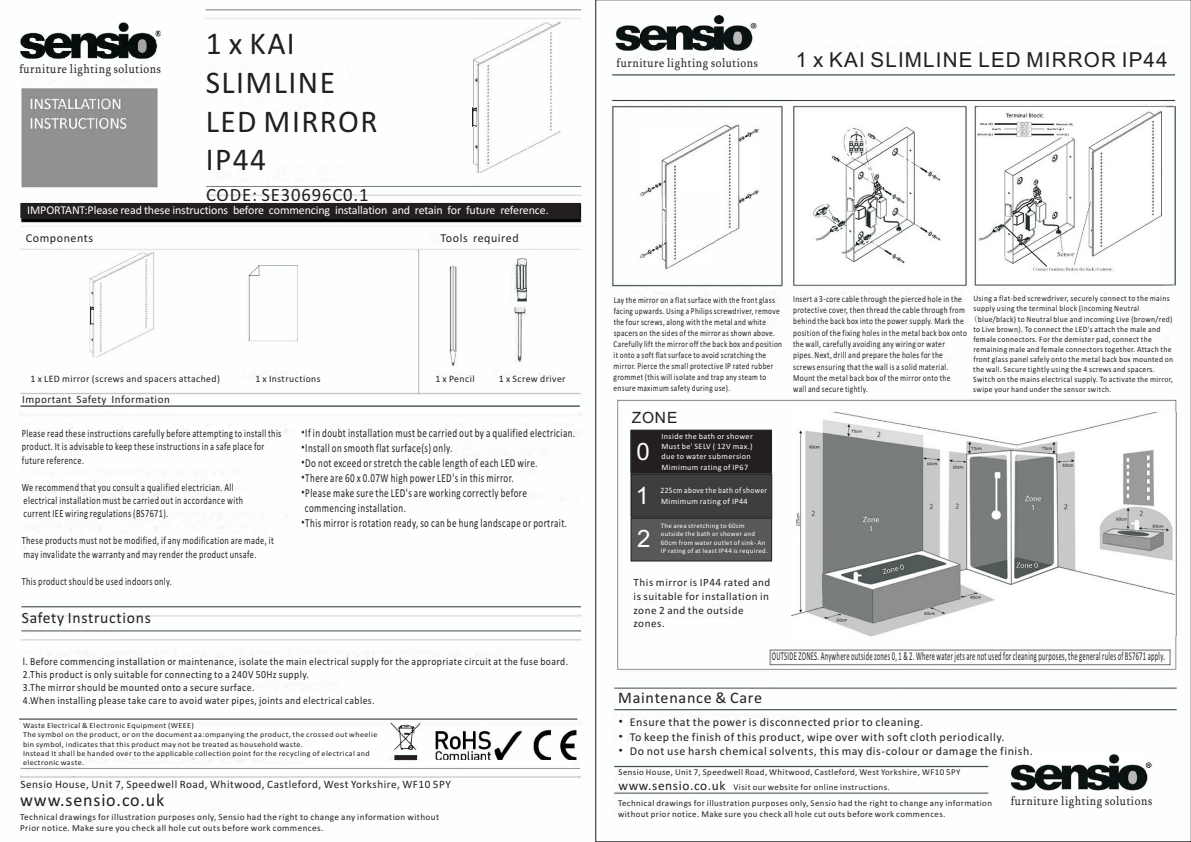
<style>
.page{position:relative;width:1191px;height:842px;background:#fff}
.page>*{position:absolute;margin:0;border:0;box-sizing:border-box;transform-origin:0 0}
.t1{font:31.8px/38.9px "Calibri";letter-spacing:.045em;color:#231f20}
.t2{font:24px/43.8px "Arial";color:#fff;text-align:justify}
.t3{font:20.6px "Arial";letter-spacing:.055em;color:#231f20}
.t4{font:18.9px "Calibri";letter-spacing:.045em;color:#231f20}
.t5{font:18.2px "Calibri";letter-spacing:.045em;color:#231f20}
.t6{font:16.1px "Calibri";letter-spacing:.045em;color:#231f20}
.t7{font:15.8px "Calibri";letter-spacing:.045em;color:#231f20}
.t8{font:15.5px "Arial";color:#231f20}
.t9{font:12.7px "Sylfaen";letter-spacing:.05em;color:#231f20;scale:.89 1}
.t10{font:12.6px "Sylfaen";letter-spacing:.05em;color:#231f20;scale:.9 1}
.t11{font:12.2px/14.9px "Calibri";letter-spacing:.045em;color:#231f20;scale:.74 1}
.t12{font:12.1px "Calibri";letter-spacing:.045em;color:#231f20}
.t13{font:12px "Calibri";letter-spacing:.045em;color:#231f20}
.t14{font:12px "Calibri";letter-spacing:.045em;color:#231f20;scale:.54 1}
.t15{font:12px "Calibri";letter-spacing:-.01em;color:#fff}
.t16{font:11.3px "Calibri";letter-spacing:.045em;color:#231f20}
.t17{font:11.2px/13.6px "Calibri";letter-spacing:.045em;color:#231f20}
.t18{font:11px/13.4px "Calibri";letter-spacing:.045em;color:#231f20;scale:.75 1}
.t19{font:10.8px/13.2px "Calibri";letter-spacing:.045em;color:#231f20;scale:.89 1}
.t20{font:9.9px "Calibri";letter-spacing:.045em;color:#231f20}
.t21{font:9.3px/11.3px "Calibri";letter-spacing:.045em;color:#231f20}
.t22{font:9.2px/11.3px "Calibri";letter-spacing:.045em;color:#231f20;scale:.81 1}
.t23{font:9px/11px "Calibri";letter-spacing:.045em;color:#231f20;scale:.81 1}
.t24{font:8.9px/15.3px "Calibri";letter-spacing:.045em;color:#231f20}
.t25{font:8.3px/10.1px "Calibri";letter-spacing:.045em;color:#231f20;scale:.92 1}
.t26{font:8.2px/10px "Calibri";letter-spacing:.045em;color:#fff}
.t27{font:8.2px/10.2px "Calibri";letter-spacing:.045em;color:#fff;scale:.91 1}
.t28{font:7.7px/9.4px "Calibri";letter-spacing:.045em;color:#231f20;scale:1.05 1}
.t29{font:6.9px/8.4px "Calibri";letter-spacing:.045em;color:#fff}
.s1{font-family:"Sim Sun"}
.s2{font-size:13.3px}
</style>
<div class="page">
<img style="left:20px;top:9px;width:563px;height:819px">
<div style="left:20px;top:203px;width:559px;height:15px;background:#231f20"></div>
<svg style="left:19px;top:718px;width:559px;height:2px"></svg>
<svg style="left:394px;top:755px;width:23px;height:5px"></svg>
<img style="left:472px;top:107px;width:5px;height:19px">
<img style="left:90px;top:306px;width:4px;height:19px">
<img style="left:611px;top:14px;width:566px;height:803px">
<svg style="left:630px;top:430px;width:142px;height:131px"></svg>
<img style="left:663px;top:208px;width:3px;height:14px">
<img style="left:847px;top:198px;width:6px;height:14px">
<svg style="left:854px;top:192px;width:22px;height:28px"></svg>
<svg style="left:1003px;top:198px;width:49px;height:70px"></svg>
<h1 class="t1" style="left:206px;top:26px;width:173px">1 x KAI<br>SLIMLINE<br>LED MIRROR<br>IP44</h1>
<h3 class="t4" style="left:206px;top:186px;width:164px">CODE: SE30696C0.1</h3>
<h3 class="t15" style="left:27px;top:205px;width:523px">IMPORTANT:Please read these instructions before commencing installation and retain for future reference.</h3>
<h3 class="t12" style="left:26px;top:233px;width:69px">Components</h3>
<h3 class="t12" style="left:440px;top:233px;width:80px">Tools required</h3>
<h3 class="t9" style="left:19px;top:64px;width:160px">furniture lighting solutions</h3>
<p class="t20" style="left:31px;top:374px;width:191px">1 x LED mirror (screws and spacers attached)</p>
<p class="t20" style="left:255px;top:374px;width:67px">1 x Instructions</p>
<p class="t20" style="left:435px;top:374px;width:41px">1 x Pencil</p>
<p class="t20" style="left:499px;top:374px;width:68px">1 x Screw driver</p>
<h3 class="t17" style="left:22px;top:394px;width:149px">Important Safety Information</h3>
<h3 class="t18" style="left:22px;top:427px;width:348px">Please read these instructions carefully before attempting to install this product. It is advisable to keep these instructions in a safe place for future reference.</h3>
<h3 class="t18" style="left:22px;top:481px;width:297px">We recommend that you consult a qualified electrician. All electrical installation must be carried out in accordance with current IEE wiring regulations (BS7671).</h3>
<h3 class="t18" style="left:22px;top:535px;width:337px">These products must not be modified, if any modification are made, it may invalidate the warranty and may render the product unsafe.</h3>
<h3 class="t18" style="left:22px;top:575px;width:202px">This product should be used indoors only.</h3>
<h3 class="t11" style="left:301px;top:426px;width:372px"><span class="s1">•</span>If in doubt installation must be carried out by a qualified electrician.</h3>
<h3 class="t11" style="left:301px;top:441px;width:206px"><span class="s1">•</span>Install on smooth flat surface(s) only.</h3>
<h3 class="t11" style="left:301px;top:456px;width:321px"><span class="s1">•</span>Do not exceed or stretch the cable length of each LED wire.</h3>
<h3 class="t11" style="left:301px;top:471px;width:289px"><span class="s1">•</span>There are 60 x 0.07W high power LED's in this mirror.</h3>
<h3 class="t11" style="left:305px;top:486px;width:301px;text-indent:-4px"><span class="s1">•</span>Please make sure the LED's are working correctly before commencing installation.</h3>
<h3 class="t11" style="left:301px;top:516px;width:361px"><span class="s1">•</span>This mirror is rotation ready, so can be hung landscape or portrait.</h3>
<h3 class="t7" style="left:22px;top:611px;width:130px">Safety Instructions</h3>
<p class="t19" style="left:23px;top:655px;width:614px">l. Before commencing installation or maintenance, isolate the main electrical supply for the appropriate circuit at the fuse board.<br>2.This product is only suitable for connecting to a 240V 50Hz supply.<br>3.The mirror should be mounted onto a secure surface.<br>4.When installing please take care to avoid water pipes, joints and electrical cables.</p>
<p class="t28" style="left:23px;top:721px;width:339px">Waste Electrical &amp; Electronic Equipment (WEEE)<br>The symbol on the product, or on the document aa:ompanying the product, the crossed out wheelie bin symbol, indicates that this product may not be treated as household waste.<br>Instead It shall be handed over to the applicable collection point for the recycling of electrical and electronic waste.</p>
<h3 class="t5" style="left:20px;top:792px;width:146px">www.sensio.co.uk</h3>
<p class="t21" style="left:20px;top:812px;width:420px">Technical drawings for illustration purposes only, Sensio had the right to change any information without<br>Prior notice. Make sure you check all hole cut outs before work commences.</p>
<h3 class="t16" style="left:20px;top:780px;width:432px">Sensio House, Unit 7, Speedwell Road, Whitwood, Castleford, West Yorkshire, WF10 5PY</h3>
<h3 class="t10" style="left:616px;top:58px;width:159px">furniture lighting solutions</h3>
<h3 class="t3" style="left:796px;top:52px;width:373px">1 x KAI SLIMLINE LED MIRROR IP44</h3>
<p class="t23" style="left:613px;top:295px;width:209px">Lay the mirror on a flat surface with the front glass facing upwards. Using a Philips screwdriver, remove the four screws, along with the metal and white spacers on the sides of the mirror as shown above.<br>Carefully lift the mirror off the back box and position it onto a soft flat surface to avoid scratching the mirror. Pierce the small protective IP rated rubber grommet (this will isolate and trap any steam to ensure maximum safety during use).</p>
<p class="t22" style="left:793px;top:294px;width:216px">Insert a 3-core cable through the pierced hole in the protective cover, then thread the cable through from behind the back box into the power supply. Mark the position of the fixing holes in the metal back box onto the wall, carefully avoiding any wiring or water pipes. Next, drill and prepare the holes for the screws ensuring that the wall is a solid material.<br>Mount the metal back box of the mirror onto the<br>wall and secure tightly.</p>
<p class="t25" style="left:973px;top:294px;width:219px">Using a flat-bed screwdriver, securely connect to the mains supply using the terminal block (incoming Neutral <span class="s1">(</span>blue/black) to Neutral blue and incoming Live {brown/red) to Live brown). To connect the LED's attach the male and female connectors. For the demister pad, connect the remaining male and female connectors together. Attach the front glass panel safely onto the metal back box mounted on the wall. Secure tightly using the 4 screws and spacers.<br>Switch on the mains electrical supply. To activate the mirror, swipe your hand under the sensor switch.</p>
<h3 class="t8" style="left:631px;top:411px;width:47px">ZONE</h3>
<h2 class="t2" style="left:636px;top:432px;width:16px">0<br>1<br>2</h2>
<p class="t26" style="left:661px;top:432px;width:93px">Inside the bath or shower<br>Must be' SELV ( 12V max.) due to water submersion<br>Mimimum rating of IP67</p>
<p class="t27" style="left:660px;top:486px;width:118px">225cm above the bath of shower<br>Mimimum rating of IP44</p>
<p class="t29" style="left:660px;top:522px;width:109px">The area stretching to 60cm outside the bath or shower and<br>60cm from water outlet of sink- An<br>IP rating of at least IP44 is required.</p>
<h3 class="t17" style="left:633px;top:577px;width:138px">This mirror is IP44 rated and is suitable for installation in zone 2 and the outside zones.</h3>
<h3 class="t14" style="left:771px;top:651px;width:733px">OUTSIDE ZONES. Anywhere outside zones 0, 1 &amp; 2. Where water jets are not used for cleaning purposes, the general rules of BS7671 apply<span class="s1">.</span></h3>
<h3 class="t6" style="left:618px;top:691px;width:145px">Maintenance &amp; Care</h3>
<h3 class="t13" style="left:618px;top:717px;width:307px"><span class="s1">•</span> Ensure that the power is disconnected prior to cleaning.</h3>
<h3 class="t13" style="left:618px;top:731px;width:388px"><span class="s1">•</span> To keep the finish of this product, wipe over with soft cloth periodically.</h3>
<h3 class="t13" style="left:618px;top:746px;width:417px"><span class="s1">•</span> Do not use harsh chemical solvents, this may dis-colour or damage the finish.</h3>
<p class="t24" style="left:618px;top:765px;width:375px">Sensio House, Unit 7, Speedwell Road, Whitwood, Castleford, West Yorkshire, WF10 5PY <span class="s2">www.sensio.co.uk</span> Visit our website for online instructions.<br>Technical drawings for illustration purposes only, Sensio had the right to change any information</p>
<p class="t24" style="left:618px;top:807px;width:329px">without prior notice. Make sure you check all hole cut outs before work commences.</p>
<h3 class="t10" style="left:1010px;top:795px;width:159px">furniture lighting solutions</h3>
</div>
